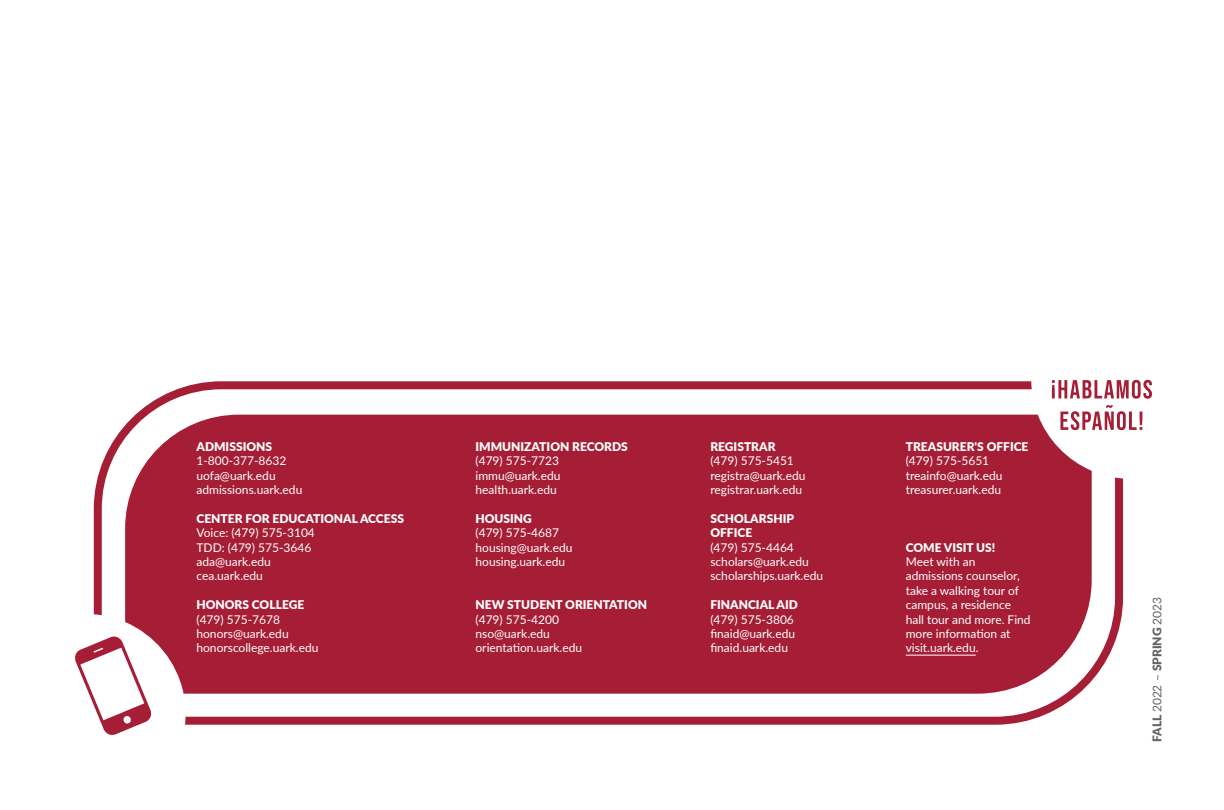
<style>
.page{position:relative;width:1224px;height:810px;background:#fff}
.page>*{position:absolute;margin:0;border:0;box-sizing:border-box;transform-origin:0 0}
.t1{font:12px/14.4px "Lato";color:#fff}
.t2{font:900 12px/14.4px "Lato";color:#fff}
.t3{font:900 12px "Lato";color:#636466}
.s1{font-weight:400}
</style>
<div class="page">
<svg style="left:185px;top:478px;width:938px;height:247px"></svg>
<svg style="left:94px;top:381px;width:938px;height:234px"></svg>
<div style="left:125px;top:415px;width:967px;height:279px;background:#a51e36"></div>
<hr style="left:906px;top:655px;width:70px;height:1px;background:#fff">
<svg style="left:75px;top:636px;width:76px;height:99px"></svg>
<svg style="left:1052px;top:380px;width:100px;height:19px"></svg>
<svg style="left:1060px;top:405px;width:82px;height:25px"></svg>
<p class="t2" style="left:196px;top:439px;width:77px">ADMISSIONS</p>
<p class="t1" style="left:196px;top:453px;width:107px">1-800-377-8632 uofa@uark.edu admissions.uark.edu</p>
<p class="t2" style="left:196px;top:511px;width:209px">CENTER FOR EDUCATIONAL ACCESS</p>
<p class="t1" style="left:196px;top:525px;width:120px">Voice: (479) 575-3104<br>TDD: (479) 575-3646 ada@uark.edu cea.uark.edu</p>
<p class="t2" style="left:196px;top:597px;width:109px">HONORS COLLEGE</p>
<p class="t1" style="left:196px;top:611px;width:123px">(479) 575-7678 honors@uark.edu honorscollege.uark.edu</p>
<p class="t2" style="left:476px;top:439px;width:154px">IMMUNIZATION RECORDS</p>
<p class="t1" style="left:476px;top:453px;width:87px">(479) 575-7723 immu@uark.edu health.uark.edu</p>
<p class="t2" style="left:476px;top:511px;width:58px">HOUSING</p>
<p class="t1" style="left:476px;top:525px;width:98px">(479) 575-4687 housing@uark.edu housing.uark.edu</p>
<p class="t2" style="left:476px;top:597px;width:173px">NEW STUDENT ORIENTATION</p>
<p class="t1" style="left:476px;top:611px;width:108px">(479) 575-4200 nso@uark.edu orientation.uark.edu</p>
<p class="t2" style="left:710px;top:439px;width:67px">REGISTRAR</p>
<p class="t1" style="left:710px;top:453px;width:97px">(479) 575-5451 registra@uark.edu registrar.uark.edu</p>
<p class="t2" style="left:710px;top:511px;width:85px">SCHOLARSHIP<br>OFFICE</p>
<p class="t1" style="left:710px;top:539px;width:114px">(479) 575-4464 scholars@uark.edu scholarships.uark.edu</p>
<p class="t2" style="left:710px;top:597px;width:89px">FINANCIAL AID</p>
<p class="t1" style="left:710px;top:611px;width:86px;text-align:justify">(479) 575-3806 finaid@uark.edu finaid.uark.edu</p>
<p class="t2" style="left:906px;top:439px;width:124px">TREASURER'S OFFICE</p>
<p class="t1" style="left:906px;top:453px;width:98px">(479) 575-5651 treainfo@uark.edu treasurer.uark.edu</p>
<p class="t2" style="left:906px;top:539px;width:91px">COME VISIT US!</p>
<p class="t1" style="left:906px;top:554px;width:126px">Meet with an admissions counselor, take a walking tour of campus, a residence hall tour and more. Find more information at visit.uark.edu.</p>
<p class="t3" style="left:1148px;top:742px;width:147px;rotate:-90deg">FALL <span class="s1">2022 –</span> SPRING <span class="s1">2023</span></p>
</div>
